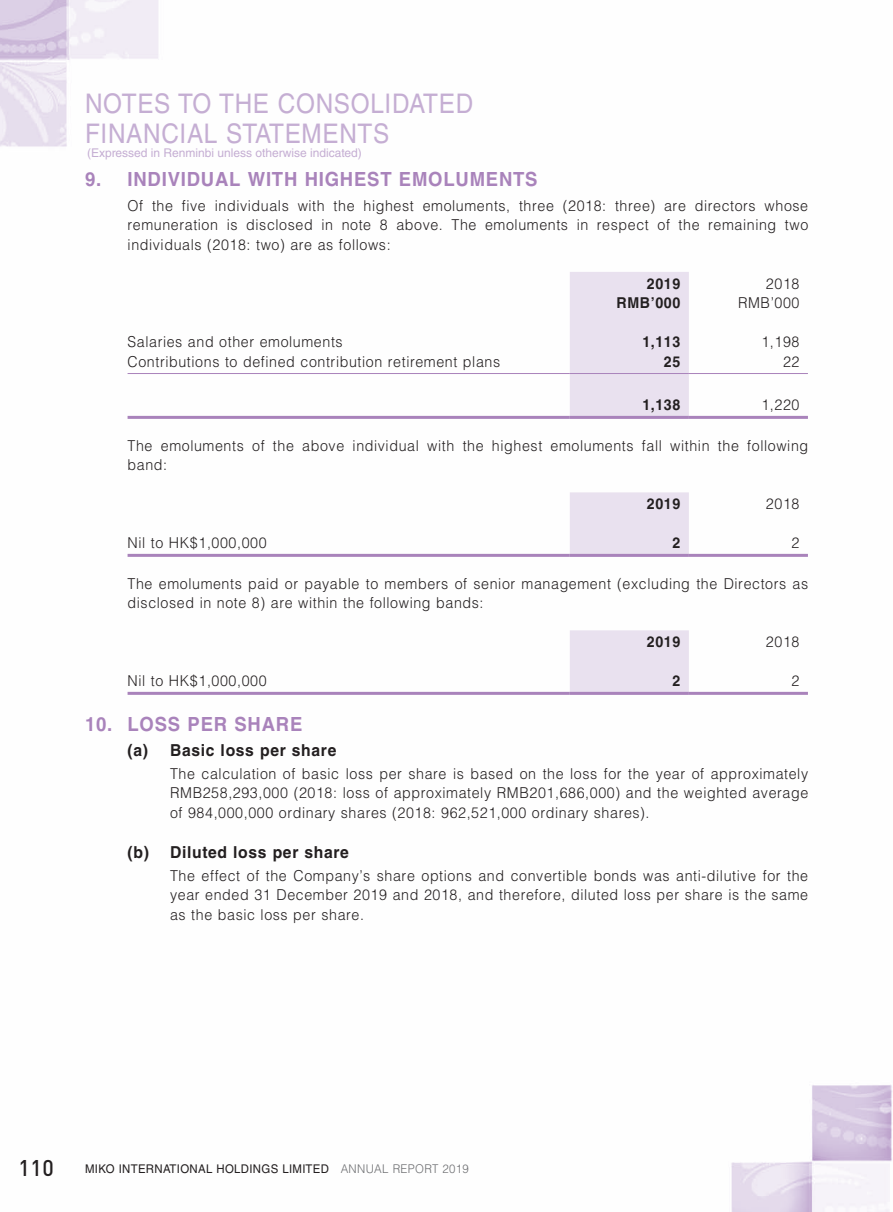
<style>
.page{position:relative;width:893px;height:1212px;background:#fff}
.page>*{position:absolute;margin:0;border:0;box-sizing:border-box;transform-origin:0 0}
.t1{font:27px/30px "Helvetica LT Std";letter-spacing:.03em;color:#c5aed3;scale:.9 1}
.t2{font:500 22.5px "DIN Pro";color:#231f20;scale:.95 1}
._01_H1{font:700 19.5px "Helvetica LT Std";letter-spacing:.04em;color:#a983bb;scale:.95 1}
._02_H2{font:700 16.5px "Helvetica LT Std";letter-spacing:.04em;color:#231f20;scale:.95 1}
._00_txt{font:300 15px/19.5px "Helvetica LT Std";letter-spacing:.04em;color:#231f20;text-align:justify;scale:.95 1}
._50_Table_txt{font:300 15px "Helvetica LT Std";letter-spacing:.04em;color:#231f20;scale:.95 1}
._50_Table_txt-2{font:700 15px "Helvetica LT Std";letter-spacing:.04em;color:#231f20;scale:.95 1}
.t3{font:12px "Helvetica LT Std";letter-spacing:.03em;color:#231f20;scale:.95 1}
.t4{font:12px "Helvetica LT Std";color:#c5aed3}
.s1{font-weight:300;color:#6c6d70}
</style>
<div class="page">
<img style="left:0;top:0;width:892px;height:1212px">
<div style="left:570px;top:272px;width:119px;height:144px;background:#e9e1ef"></div>
<hr style="left:128px;top:373px;width:442px;height:1px;background:#a983bb">
<hr style="left:570px;top:373px;width:119px;height:1px;background:#a983bb">
<hr style="left:689px;top:373px;width:119px;height:1px;background:#a983bb">
<hr style="left:128px;top:416px;width:442px;height:3px;background:#a983bb">
<hr style="left:570px;top:416px;width:119px;height:3px;background:#a983bb">
<hr style="left:689px;top:416px;width:119px;height:3px;background:#a983bb">
<div style="left:570px;top:492px;width:119px;height:62px;background:#e9e1ef"></div>
<hr style="left:128px;top:554px;width:442px;height:3px;background:#a983bb">
<hr style="left:570px;top:554px;width:119px;height:3px;background:#a983bb">
<hr style="left:689px;top:554px;width:119px;height:3px;background:#a983bb">
<div style="left:570px;top:630px;width:119px;height:62px;background:#e9e1ef"></div>
<hr style="left:128px;top:692px;width:442px;height:3px;background:#a983bb">
<hr style="left:570px;top:692px;width:119px;height:3px;background:#a983bb">
<hr style="left:689px;top:692px;width:119px;height:3px;background:#a983bb">
<h1 class="t1" style="left:85px;top:88px;width:433px">NOTES TO THE CONSOLIDATED<br>FINANCIAL STATEMENTS</h1>
<p class="_01_H1" style="left:85px;top:168px;width:478px">9. INDIVIDUAL WITH HIGHEST EMOLUMENTS</p>
<p class="_00_txt" style="left:128px;top:196px;width:718px">Of the five individuals with the highest emoluments, three (2018: three) are directors whose remuneration is disclosed in note 8 above. The emoluments in respect of the remaining two individuals (2018: two) are as follows:</p>
<p class="_50_Table_txt-2" style="left:647px;top:274px;width:37px">2019</p>
<p class="_50_Table_txt" style="left:766px;top:274px;width:37px">2018</p>
<p class="_50_Table_txt-2" style="left:617px;top:294px;width:69px">RMB’000</p>
<p class="_50_Table_txt" style="left:738px;top:294px;width:66px">RMB’000</p>
<p class="_50_Table_txt" style="left:128px;top:333px;width:228px">Salaries and other emoluments</p>
<p class="_50_Table_txt-2" style="left:642px;top:333px;width:42px">1,113</p>
<p class="_50_Table_txt" style="left:761px;top:333px;width:42px">1,198</p>
<p class="_50_Table_txt" style="left:128px;top:352px;width:394px">Contributions to defined contribution retirement plans</p>
<p class="_50_Table_txt-2" style="left:664px;top:352px;width:19px">25</p>
<p class="_50_Table_txt" style="left:783px;top:352px;width:19px">22</p>
<p class="_50_Table_txt-2" style="left:642px;top:396px;width:42px">1,138</p>
<p class="_50_Table_txt" style="left:761px;top:396px;width:42px">1,220</p>
<p class="_00_txt" style="left:128px;top:436px;width:718px">The emoluments of the above individual with the highest emoluments fall within the following band:</p>
<p class="_50_Table_txt-2" style="left:647px;top:495px;width:37px">2019</p>
<p class="_50_Table_txt" style="left:766px;top:495px;width:37px">2018</p>
<p class="_50_Table_txt" style="left:128px;top:534px;width:148px">Nil to HK$1,000,000</p>
<p class="_50_Table_txt-2" style="left:672px;top:534px;width:10px">2</p>
<p class="_50_Table_txt" style="left:791px;top:534px;width:10px">2</p>
<p class="_00_txt" style="left:128px;top:574px;width:718px">The emoluments paid or payable to members of senior management (excluding the Directors as disclosed in note 8) are within the following bands:</p>
<p class="_50_Table_txt-2" style="left:647px;top:633px;width:37px">2019</p>
<p class="_50_Table_txt" style="left:766px;top:633px;width:37px">2018</p>
<p class="_50_Table_txt" style="left:128px;top:672px;width:148px">Nil to HK$1,000,000</p>
<p class="_50_Table_txt-2" style="left:672px;top:672px;width:10px">2</p>
<p class="_50_Table_txt" style="left:791px;top:672px;width:10px">2</p>
<p class="_01_H1" style="left:85px;top:712px;width:230px">10. LOSS PER SHARE</p>
<p class="_02_H2" style="left:128px;top:740px;width:221px">(a) Basic loss per share</p>
<p class="_00_txt" style="left:170px;top:763px;width:673px">The calculation of basic loss per share is based on the loss for the year of approximately RMB258,293,000 (2018: loss of approximately RMB201,686,000) and the weighted average of 984,000,000 ordinary shares (2018: 962,521,000 ordinary shares).</p>
<p class="_02_H2" style="left:128px;top:842px;width:235px">(b) Diluted loss per share</p>
<p class="_00_txt" style="left:170px;top:865px;width:673px">The effect of the Company’s share options and convertible bonds was anti-dilutive for the year ended 31 December 2019 and 2018, and therefore, diluted loss per share is the same as the basic loss per share.</p>
<p class="t4" style="left:87px;top:146px;width:276px">(Expressed in Renminbi unless otherwise indicated)</p>
<h2 class="t2" style="left:19px;top:1152px;width:39px">110</h2>
<p class="t3" style="left:85px;top:1162px;width:405px">MIKO INTERNATIONAL HOLDINGS LIMITED <span class="s1">ANNUAL REPORT 2019</span></p>
</div>
